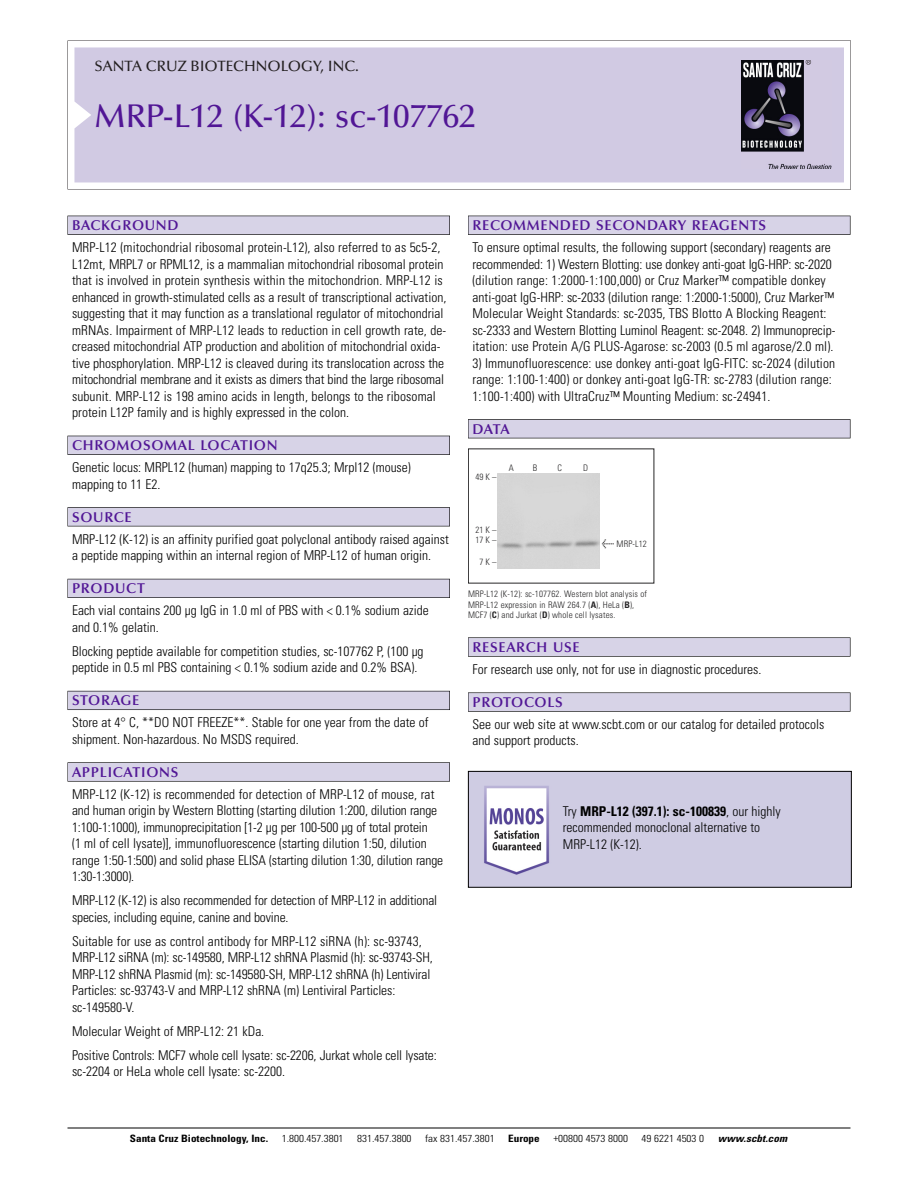
<style>
.page{position:relative;width:918px;height:1188px;background:#fff}
.page>*{position:absolute;margin:0;border:0;box-sizing:border-box;transform-origin:0 0}
.t1{font:500 33px "Optima";color:#511695}
.t2{font:500 15px "Optima";color:#231f20}
.t3{font:600 14.25px "Optima";letter-spacing:.05em;color:#511695}
.t4{font:300 condensed 13.5px/16.5px "Univers";color:#000}
.t5{font:300 condensed 10.2px "Univers";color:#000;scale:1.1 1}
.t6{font:700 condensed 10.2px "Univers";color:#000;scale:1.1 1}
.t7{font:italic 700 condensed 10.2px "Univers";letter-spacing:.005em;color:#000;scale:1.1 1}
.t8{font:9px/10.5px "Univers Condensed Light+CWXUDQ";letter-spacing:.015em;color:#272627}
.s1{font-family:"Meta Plus Book Roman+YYHZCU";font-size:10.5px}
.s2{font-family:"Univers Condensed Bold+OHZGBU"}
.s3{font-weight:700}
</style>
<div class="page">
<svg style="left:68px;top:40px;width:783px;height:149px"></svg>
<div style="left:74px;top:47px;width:770px;height:135px;background:#d1cae3"></div>
<img style="left:741px;top:60px;width:90px;height:108px">
<div style="left:68px;top:216px;width:382px;height:19px;background:#525155"></div>
<div style="left:68px;top:216px;width:381px;height:18px;background:#d7d3e7"></div>
<div style="left:68px;top:436px;width:382px;height:19px;background:#515055"></div>
<div style="left:68px;top:436px;width:381px;height:18px;background:#d7d3e7"></div>
<div style="left:68px;top:507px;width:382px;height:19px;background:#545357"></div>
<div style="left:68px;top:508px;width:381px;height:18px;background:#d7d3e7"></div>
<div style="left:68px;top:579px;width:382px;height:19px;background:#54535a"></div>
<div style="left:68px;top:579px;width:381px;height:18px;background:#d7d3e7"></div>
<div style="left:68px;top:691px;width:382px;height:19px;background:#5b5a62"></div>
<div style="left:68px;top:691px;width:381px;height:18px;background:#d7d3e7"></div>
<div style="left:68px;top:762px;width:382px;height:20px;background:#626263"></div>
<div style="left:68px;top:763px;width:381px;height:18px;background:#d7d3e7"></div>
<div style="left:468px;top:216px;width:382px;height:19px;background:#525155"></div>
<div style="left:468px;top:216px;width:382px;height:18px;background:#d7d3e7"></div>
<div style="left:468px;top:419px;width:382px;height:19px;background:#525155"></div>
<div style="left:468px;top:420px;width:382px;height:18px;background:#d7d3e7"></div>
<div style="left:468px;top:637px;width:382px;height:20px;background:#666"></div>
<div style="left:468px;top:638px;width:382px;height:18px;background:#d7d3e7"></div>
<svg style="left:468px;top:692px;width:382px;height:20px"></svg>
<div style="left:468px;top:693px;width:382px;height:18px;background:#d7d3e7"></div>
<hr style="left:68px;top:1128px;width:782px;height:1px;background:#000">
<img style="left:470px;top:773px;width:380px;height:113px">
<div style="left:468px;top:771px;width:384px;height:117px;border:1px solid #000"></div>
<p class="t2" style="left:94px;top:61px;width:266px">SANTA CRUZ BIOTECHNOLOGY, INC.</p>
<h1 class="t1" style="left:94px;top:103px;width:383px">MRP-L12 (K-12): sc-107762</h1>
<p class="t3" style="left:72px;top:219px;width:108px">BACKGROUND</p>
<p class="t4" style="left:72px;top:240px;width:376px">MRP-L12 (mitochondrial ribosomal protein-L12), also referred to as 5c5-2, L12mt, MRPL7 or RPML12, is a mammalian mitochondrial ribosomal protein that is involved in protein synthesis within the mitochondrion. MRP-L12 is enhanced in growth-stimulated cells as a result of transcriptional activation, suggesting that it may function as a translational regulator of mitochondrial mRNAs. Impairment of MRP-L12 leads to reduction in cell growth rate, de&shy;creased mitochondrial ATP production and abolition of mitochondrial oxida&shy;tive phosphorylation. MRP-L12 is cleaved during its translocation across the mitochondrial membrane and it exists as dimers that bind the large ribosomal subunit. MRP-L12 is 198 amino acids in length, belongs to the ribosomal protein L12P family and is highly expressed in the colon.</p>
<p class="t3" style="left:72px;top:440px;width:207px">CHROMOSOMAL LOCATION</p>
<p class="t4" style="left:72px;top:460px;width:340px">Genetic locus: MRPL12 (human) mapping to 17q25.3; Mrpl12 (mouse) mapping to 11 E2.</p>
<p class="t3" style="left:72px;top:511px;width:61px">SOURCE</p>
<p class="t4" style="left:72px;top:532px;width:378px">MRP-L12 (K-12) is an affinity purified goat polyclonal antibody raised against a peptide mapping within an internal region of MRP-L12 of human origin.</p>
<p class="t3" style="left:72px;top:583px;width:74px">PRODUCT</p>
<p class="t4" style="left:72px;top:603px;width:358px">Each vial contains 200 µg IgG in 1.0 ml of PBS with &lt; 0.1% sodium azide and 0.1% gelatin.</p>
<p class="t4" style="left:72px;top:644px;width:353px">Blocking peptide available for competition studies, sc-107762 P, (100 µg peptide in 0.5 ml PBS containing &lt; 0.1% sodium azide and 0.2% BSA).</p>
<p class="t3" style="left:72px;top:695px;width:69px">STORAGE</p>
<p class="t4" style="left:72px;top:715px;width:358px">Store at 4° C, **DO NOT FREEZE**. Stable for one year from the date of shipment. Non-hazardous. No MSDS required.</p>
<p class="t3" style="left:72px;top:766px;width:108px">APPLICATIONS</p>
<p class="t4" style="left:72px;top:787px;width:373px">MRP-L12 (K-12) is recommended for detection of MRP-L12 of mouse, rat and human origin by Western Blotting (starting dilution 1:200, dilution range 1:100-1:1000), immunoprecipitation [1-2 µg per 100-500 µg of total protein<br>(1 ml of cell lysate)], immunofluorescence (starting dilution 1:50, dilution range 1:50-1:500) and solid phase ELISA (starting dilution 1:30, dilution range 1:30-1:3000).</p>
<p class="t4" style="left:72px;top:893px;width:367px">MRP-L12 (K-12) is also recommended for detection of MRP-L12 in additional species, including equine, canine and bovine.</p>
<p class="t4" style="left:72px;top:934px;width:362px">Suitable for use as control antibody for MRP-L12 siRNA (h): sc-93743, MRP-L12 siRNA (m): sc-149580, MRP-L12 shRNA Plasmid (h): sc-93743-SH, MRP-L12 shRNA Plasmid (m): sc-149580-SH, MRP-L12 shRNA (h) Lentiviral Particles: sc-93743-V and MRP-L12 shRNA (m) Lentiviral Particles: sc-149580-V.</p>
<p class="t4" style="left:72px;top:1020px;width:366px;line-height:24px">Molecular Weight of MRP-L12: 21 kDa.<br>Positive Controls: MCF7 whole cell lysate: sc-2206, Jurkat whole cell lysate:</p>
<p class="t4" style="left:72px;top:1064px;width:215px">sc-2204 or HeLa whole cell lysate: sc-2200.</p>
<p class="t3" style="left:473px;top:219px;width:295px">RECOMMENDED SECONDARY REAGENTS</p>
<p class="t4" style="left:473px;top:240px;width:364px">To ensure optimal results, the following support (secondary) reagents are recommended: 1) Western Blotting: use donkey anti-goat IgG-HRP: sc-2020 (dilution range: 1:2000-1:100,000) or Cruz Marker™ compatible donkey anti-goat IgG-HRP: sc-2033 (dilution range: 1:2000-1:5000), Cruz Marker™ Molecular Weight Standards: sc-2035, TBS Blotto A Blocking Reagent: sc-2333 and Western Blotting Luminol Reagent: sc-2048. 2) Immunoprecip&shy;itation: use Protein A/G PLUS-Agarose: sc-2003 (0.5 ml agarose/2.0 ml).</p>
<p class="t4" style="left:473px;top:356px;width:364px">3) Immunofluorescence: use donkey anti-goat IgG-FITC: sc-2024 (dilution range: 1:100-1:400) or donkey anti-goat IgG-TR: sc-2783 (dilution range:<br>1:100-1:400) with UltraCruz™ Mounting Medium: sc-24941.</p>
<p class="t3" style="left:473px;top:423px;width:39px">DATA</p>
<p class="t8" style="left:476px;top:473px;width:22px">49K–</p>
<p class="t8" style="left:509px;top:463px;width:7px">A</p>
<p class="t8" style="left:533px;top:463px;width:6px">B</p>
<p class="t8" style="left:557px;top:463px;width:6px">C</p>
<p class="t8" style="left:583px;top:463px;width:7px">D</p>
<p class="t8" style="left:476px;top:526px;width:22px;line-height:10.1px">21K–<br>17K–</p>
<p class="t8" style="left:480px;top:557px;width:18px">7K–</p>
<p class="t8" style="left:602px;top:539px;width:46px"><span class="s1">&lt;</span> MRP-L12</p>
<p class="t8" style="left:468px;top:590px;width:181px">MRP-L12 (K-12): sc-107762. Western blot analysis of<br>MRP-L12 expression in RAW 264.7 (<span class="s2">A</span>), HeLa (<span class="s2">B</span>),<br>MCF7 (<span class="s2">C</span>) and Jurkat (<span class="s2">D</span>) whole cell lysates.</p>
<p class="t3" style="left:473px;top:641px;width:109px">RESEARCH USE</p>
<p class="t4" style="left:473px;top:662px;width:290px">For research use only, not for use in diagnostic procedures.</p>
<p class="t3" style="left:473px;top:696px;width:92px">PROTOCOLS</p>
<p class="t4" style="left:473px;top:717px;width:353px">See our web site at www.scbt.com or our catalog for detailed protocols and support products.</p>
<p class="t4" style="left:563px;top:804px;width:219px">Try <span class="s3">MRP-L12 (397.1): sc-100839</span>, our highly recommended monoclonal alternative to<br>MRP-L12 (K-12).</p>
<p class="t6" style="left:130px;top:1135px;width:127px">Santa Cruz Biotechnology, Inc.</p>
<p class="t5" style="left:282px;top:1135px;width:58px">1.800.457.3801</p>
<p class="t5" style="left:357px;top:1135px;width:51px">831.457.3800</p>
<p class="t5" style="left:425px;top:1135px;width:65px">fax 831.457.3801</p>
<p class="t6" style="left:508px;top:1135px;width:30px">Europe</p>
<p class="t5" style="left:553px;top:1135px;width:69px">+00800 4573 8000</p>
<p class="t5" style="left:642px;top:1135px;width:58px">49 6221 4503 0</p>
<p class="t7" style="left:718px;top:1135px;width:64px">www.scbt.com</p>
</div>
